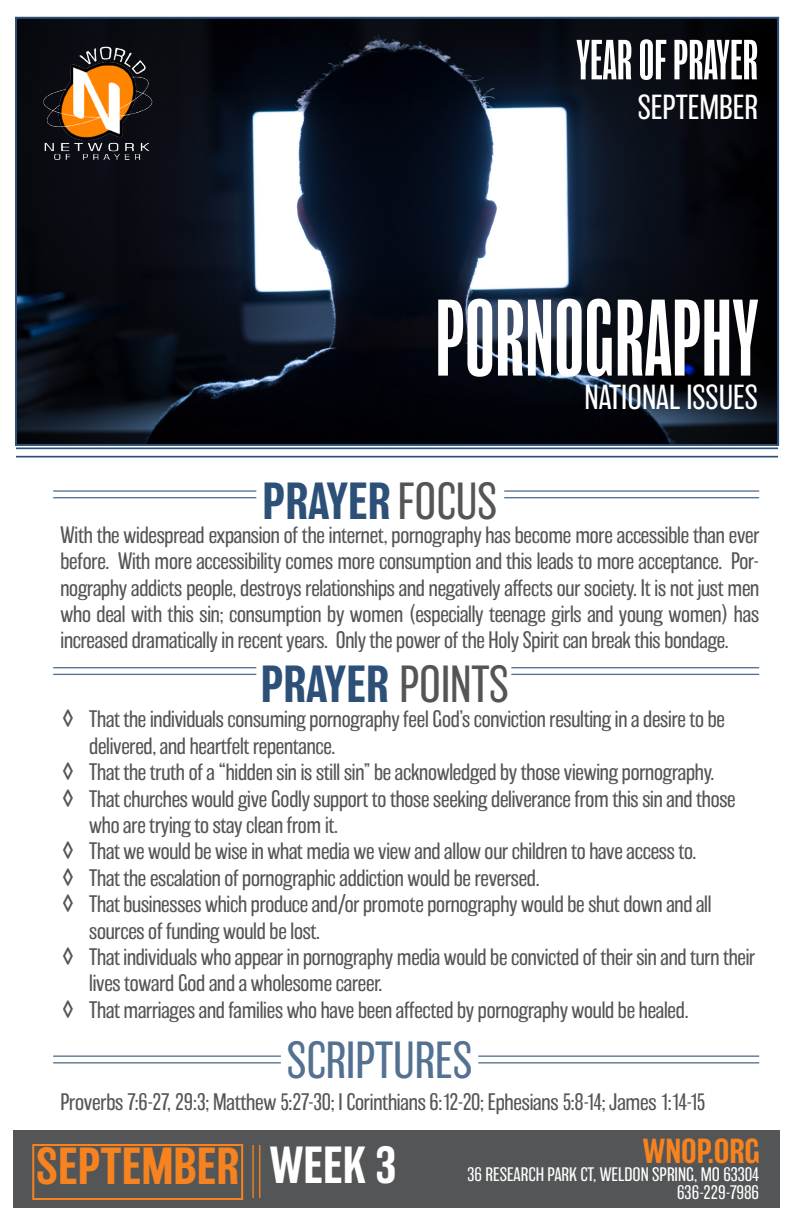
<style>
.page{position:relative;width:794px;height:1224px;background:#fff}
.page>*{position:absolute;margin:0;border:0;box-sizing:border-box;transform-origin:0 0}
.Slogan{font:extra-condensed 100px "Balboa";color:#fff}
.Slogan-2{font:extra-condensed 52px "Balboa";color:#fff}
.Section_Title__Color{font:500 48px "Balboa";color:#2c5077}
.Section_Title{font:200 48px "Balboa";color:#547191}
.Fun_Facts_Number{font:500 48px "Balboa";color:#f6831f}
.Fun_Facts_Number-2{font:500 48px "Balboa";color:#fff}
.Slogan-3{font:200 32px "Balboa";color:#fff}
.Fun_Facts_Number-3{font:500 32px "Balboa";color:#f6831f}
.Section_Text{font:200 22px/26.4px "Balboa";letter-spacing:-.01em;color:#545557}
.Contact{font:200 18px "Balboa";color:#fff}
.Contact-2{font:200 18px "Balboa";letter-spacing:-.025em;color:#fff}
.s1{font-weight:200;color:#545557}
.s2{font-size:24px}
</style>
<div class="page">
<img style="left:18px;top:20px;width:758px;height:423px">
<div style="left:15px;top:17px;width:764px;height:429px;border:2px solid #2c5077"></div>
<div style="left:14px;top:1130px;width:766px;height:78px;background:#545557"></div>
<hr style="left:16px;top:448px;width:762px;height:1px;background:#2c5077">
<hr style="left:16px;top:456px;width:762px;height:2px;background:#2c5077">
<hr style="left:53px;top:490px;width:203px;height:2px;background:#547191">
<hr style="left:53px;top:497px;width:203px;height:1px;background:#547191">
<hr style="left:504px;top:490px;width:255px;height:2px;background:#547191">
<hr style="left:504px;top:497px;width:255px;height:1px;background:#547191">
<hr style="left:53px;top:667px;width:203px;height:1px;background:#547191">
<hr style="left:53px;top:674px;width:203px;height:1px;background:#547191">
<hr style="left:511px;top:667px;width:248px;height:1px;background:#547191">
<hr style="left:511px;top:674px;width:248px;height:1px;background:#547191">
<hr style="left:259px;top:1145px;width:1px;height:53px;background:#f6831f">
<hr style="left:252px;top:1145px;width:2px;height:53px;background:#f6831f">
<img style="left:41px;top:46px;width:114px;height:114px">
<hr style="left:53px;top:1055px;width:228px;height:2px;background:#547191">
<hr style="left:53px;top:1062px;width:228px;height:2px;background:#547191">
<hr style="left:478px;top:1055px;width:281px;height:2px;background:#547191">
<hr style="left:478px;top:1062px;width:281px;height:2px;background:#547191">
<div style="left:32px;top:1144px;width:211px;height:56px;border:2px solid #f6831f"></div>
<p class="Slogan-2" style="left:576px;top:31px;width:183px">YEAR OF PRAYER</p>
<p class="Slogan-3" style="left:638px;top:90px;width:122px">SEPTEMBER</p>
<p class="Slogan" style="left:435px;top:283px;width:325px">PORNOGRAPHY</p>
<p class="Section_Title__Color" style="left:263px;top:475px;width:236px">PRAYER <span class="s1">FOCUS</span></p>
<p class="Slogan-3" style="left:584px;top:380px;width:175px">NATIONAL ISSUES</p>
<p class="Section_Text" style="left:60px;top:522px;width:700px;text-align:justify">With the widespread expansion of the internet, pornography has become more accessible than ever before. With more accessibility comes more consumption and this leads to more acceptance. Por&shy;nography addicts people, destroys relationships and negatively affects our society. It is not just men who deal with this sin; consumption by women (especially teenage girls and young women) has increased dramatically in recent years. Only the power of the Holy Spirit can break this bondage.</p>
<p class="Section_Title__Color" style="left:261px;top:658px;width:250px">PRAYER <span class="s1">POINTS</span></p>
<p class="Section_Text" style="left:89px;top:706px;width:637px;text-indent:-27px"><span class="s2">◊</span> That the individuals consuming pornography feel God’s conviction resulting in a desire to be delivered, and heartfelt repentance.</p>
<p class="Section_Text" style="left:62px;top:759px;width:653px"><span class="s2">◊</span> That the truth of a “hidden sin is still sin” be acknowledged by those viewing pornography.</p>
<p class="Section_Text" style="left:89px;top:786px;width:648px;text-indent:-27px"><span class="s2">◊</span> That churches would give Godly support to those seeking deliverance from this sin and those who are trying to stay clean from it.</p>
<p class="Section_Text" style="left:62px;top:838px;width:635px"><span class="s2">◊</span> That we would be wise in what media we view and allow our children to have access to.</p>
<p class="Section_Text" style="left:62px;top:865px;width:479px"><span class="s2">◊</span> That the escalation of pornographic addiction would be reversed.</p>
<p class="Section_Text" style="left:89px;top:891px;width:624px;text-indent:-27px"><span class="s2">◊</span> That businesses which produce and/or promote pornography would be shut down and all sources of funding would be lost.</p>
<p class="Section_Text" style="left:89px;top:944px;width:667px;text-indent:-27px"><span class="s2">◊</span> That individuals who appear in pornography media would be convicted of their sin and turn their lives toward God and a wholesome career.</p>
<p class="Section_Text" style="left:62px;top:997px;width:628px"><span class="s2">◊</span> That marriages and families who have been affected by pornography would be healed.</p>
<p class="Section_Title" style="left:287px;top:1035px;width:187px">SCRIPTURES</p>
<p class="Section_Text" style="left:60px;top:1089px;width:646px">Proverbs 7:6-27, 29:3; Matthew 5:27-30; I Corinthians 6:12-20; Ephesians 5:8-14; James 1:14-15</p>
<p class="Fun_Facts_Number" style="left:36px;top:1140px;width:204px">SEPTEMBER</p>
<p class="Fun_Facts_Number-2" style="left:270px;top:1139px;width:128px">WEEK 3</p>
<p class="Fun_Facts_Number-3" style="left:643px;top:1134px;width:119px">WNOP.ORG</p>
<p class="Contact" style="left:467px;top:1164px;width:294px">36 RESEARCH PARK CT, WELDON SPRING, MO 63304</p>
<p class="Contact-2" style="left:677px;top:1182px;width:83px">636-229-7986</p>
</div>
